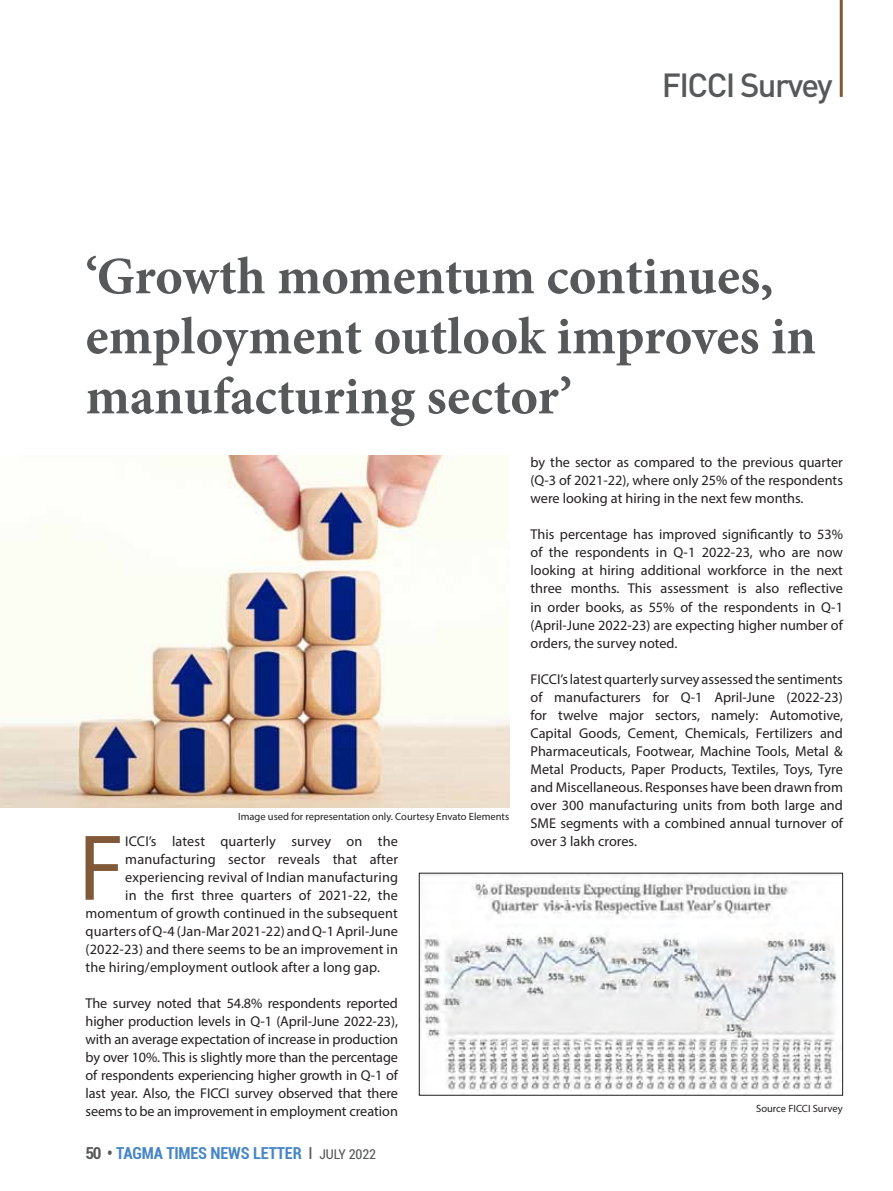
<style>
.page{position:relative;width:893px;height:1191px;background:#fff}
.page>*{position:absolute;margin:0;border:0;box-sizing:border-box;transform-origin:0 0}
.BODY_9_5{font:94.35px "Myriad Pro";color:#825938}
.HEAD2{font:700 52.5px/60px "Minion Pro";letter-spacing:-.005em;color:#57585a}
.t1{font:500 33px "DIN Pro";letter-spacing:-.05em;color:#57585a}
.t2{font:700 condensed 16.5px "Roboto";letter-spacing:-.01em;color:#4786c6}
.BODY_9_5-2{font:14.25px/18px "Myriad Pro";letter-spacing:.01em;color:#231f20;text-align:justify}
.BODY_9_5-3{font:10.5px "Myriad Pro";color:#231f20}
.s1{color:#57585a}
.s2{font-weight:400;color:#57585a}
.s3{font-weight:400;font-size:13.5px;color:#57585a}
</style>
<div class="page">
<hr style="left:839px;top:0;width:3px;height:97px;background:#825938">
<img style="left:421px;top:874px;width:419px;height:219px">
<img style="left:0;top:455px;width:509px;height:352px">
<h3 class="t1" style="left:661px;top:62px;width:172px">FICCI Survey</h3>
<p class="HEAD2" style="left:86px;top:246px;width:731px">‘Growth momentum continues, employment outlook improves in manufacturing sector’</p>
<p class="BODY_9_5-3" style="left:238px;top:810px;width:272px">Image used for representation only. Courtesy Envato Elements</p>
<p class="BODY_9_5" style="left:78px;top:809px;width:47px">F</p>
<p class="BODY_9_5-2" style="left:125px;top:831px;width:274px">ICCI’s latest quarterly survey on the</p>
<p class="BODY_9_5-2" style="left:125px;top:849px;width:274px">manufacturing sector reveals that after</p>
<p class="BODY_9_5-2" style="left:125px;top:867px;width:274px">experiencing revival of Indian manufacturing</p>
<p class="BODY_9_5-2" style="left:125px;top:885px;width:274px">in the first three quarters of 2021-22, the</p>
<p class="BODY_9_5-2" style="left:86px;top:903px;width:314px">momentum of growth continued in the subsequent</p>
<p class="BODY_9_5-2" style="left:86px;top:921px;width:314px">quarters of Q-4 (Jan-Mar 2021-22) and Q-1 April-June</p>
<p class="BODY_9_5-2" style="left:86px;top:939px;width:314px">(2022-23) and there seems to be an improvement in</p>
<p class="BODY_9_5-2" style="left:86px;top:957px;width:296px">the hiring/employment outlook after a long gap.</p>
<p class="BODY_9_5-2" style="left:86px;top:993px;width:314px">The survey noted that 54.8% respondents reported higher production levels in Q-1 (April-June 2022-23), with an average expectation of increase in production by over 10%. This is slightly more than the percentage of respondents experiencing higher growth in Q-1 of last year. Also, the FICCI survey observed that there seems to be an improvement in employment creation</p>
<p class="t2" style="left:86px;top:1141px;width:292px"><span class="s1">50 •</span> TAGMA TIMES NEWS LETTER <span class="s2">I</span> <span class="s3">JULY 2022</span></p>
<p class="BODY_9_5-2" style="left:530px;top:453px;width:314px">by the sector as compared to the previous quarter (Q-3 of 2021-22), where only 25% of the respondents were looking at hiring in the next few months.</p>
<p class="BODY_9_5-2" style="left:530px;top:525px;width:314px">This percentage has improved significantly to 53% of the respondents in Q-1 2022-23, who are now looking at hiring additional workforce in the next three months. This assessment is also reflective in order books, as 55% of the respondents in Q-1 (April-June 2022-23) are expecting higher number of orders, the survey noted.</p>
<p class="BODY_9_5-2" style="left:530px;top:669px;width:314px">FICCI’s latest quarterly survey assessed the sentiments of manufacturers for Q-1 April-June (2022-23) for twelve major sectors, namely: Automotive, Capital Goods, Cement, Chemicals, Fertilizers and Pharmaceuticals, Footwear, Machine Tools, Metal &amp; Metal Products, Paper Products, Textiles, Toys, Tyre and Miscellaneous. Responses have been drawn from over 300 manufacturing units from both large and SME segments with a combined annual turnover of over 3 lakh crores.</p>
<p class="BODY_9_5-3" style="left:756px;top:1101px;width:88px">Source FICCI Survey</p>
</div>
